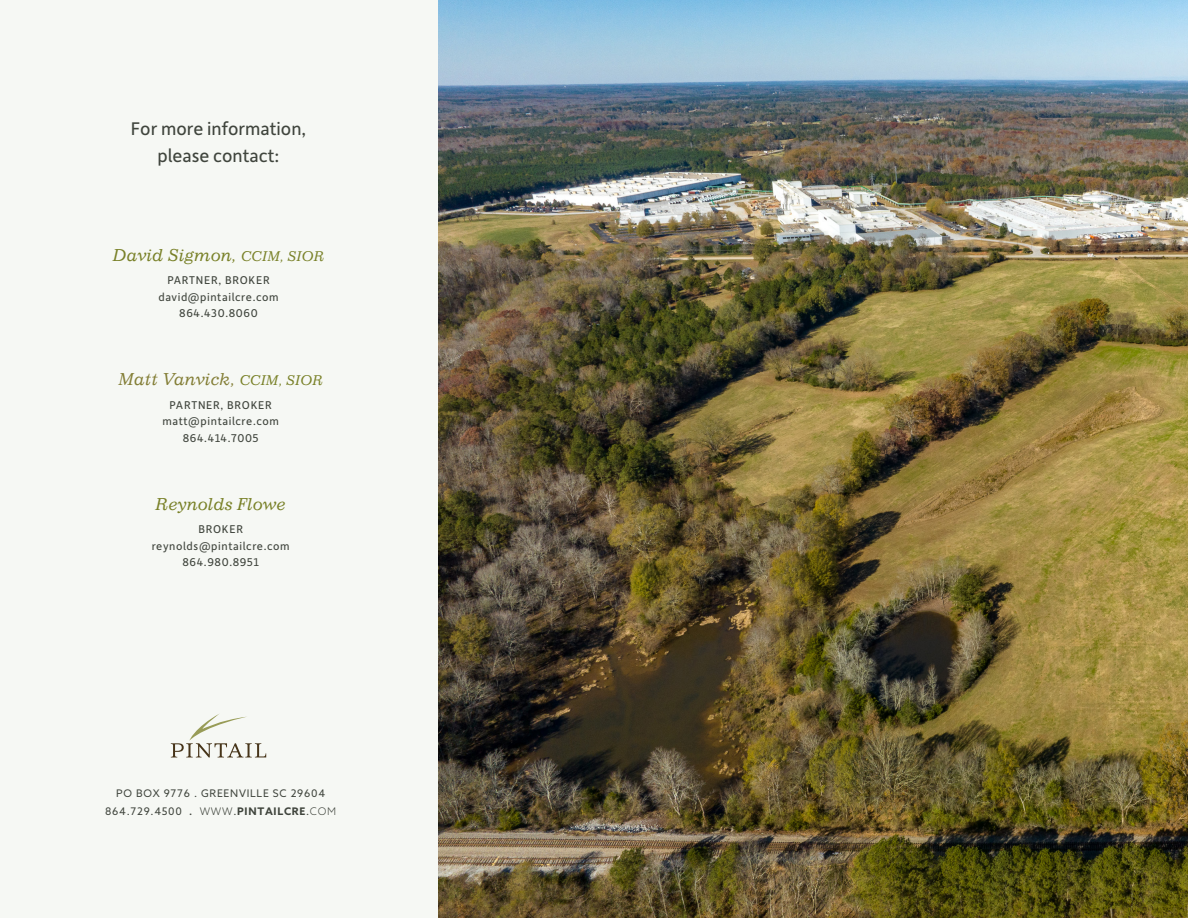
<style>
.page{position:relative;width:1188px;height:918px;background:#fff}
.page>*{position:absolute;margin:0;border:0;box-sizing:border-box;transform-origin:0 0}
.t1{font:19.5px "Depot New";color:#40453d}
.t2{font:italic 16.5px "Impressum Std";color:#798128}
.t3{font:italic 16.5px "Impressum Std";color:#837e36}
.t4{font:12px/16.5px "Depot New";letter-spacing:.05em;color:#40453d;text-align:center}
.t5{font:10.5px/18px "Azo Sans";letter-spacing:.07em;color:#40453d;text-align:center}
.s1{font-size:13.5px}
.s2{font-size:13.5px;color:#798128}
.s3{font-weight:500}
.s4{font-weight:300}
.s5{font-weight:700}
</style>
<div class="page">
<img style="left:437px;top:0;width:751px;height:918px">
<div style="left:0;top:0;width:437px;height:918px;background:#f6f8f4"></div>
<svg style="left:171px;top:714px;width:95px;height:43px"></svg>
<p class="t1" style="left:131px;top:116px;width:177px">For more information,</p>
<p class="t1" style="left:157px;top:143px;width:124px">please contact:</p>
<p class="t2" style="left:113px;top:245px;width:213px">David Sigmon, <span class="s1">CCIM, SIOR</span></p>
<p class="t4" style="left:158px;top:271px;width:122px">PARTNER, BROKER david@pintailcre.com<br>864.430.8060</p>
<p class="t3" style="left:118px;top:370px;width:206px">Matt Vanvick, <span class="s2">CCIM, SIOR</span></p>
<p class="t4" style="left:162px;top:396px;width:118px">PARTNER, BROKER matt@pintailcre.com<br>864.414.7005</p>
<p class="t2" style="left:156px;top:494px;width:132px">Reynolds Flowe</p>
<p class="t4" style="left:152px;top:521px;width:140px">BROKER reynolds@pintailcre.com<br>864.980.8951</p>
<p class="t5" style="left:105px;top:784px;width:233px">PO BOX 9776 . GREENVILLE SC 29604<br>864.729.4500 <span class="s3">.</span> <span class="s4">WWW</span>.<span class="s5">PINTAILCRE</span>.<span class="s4">COM</span></p>
</div>
